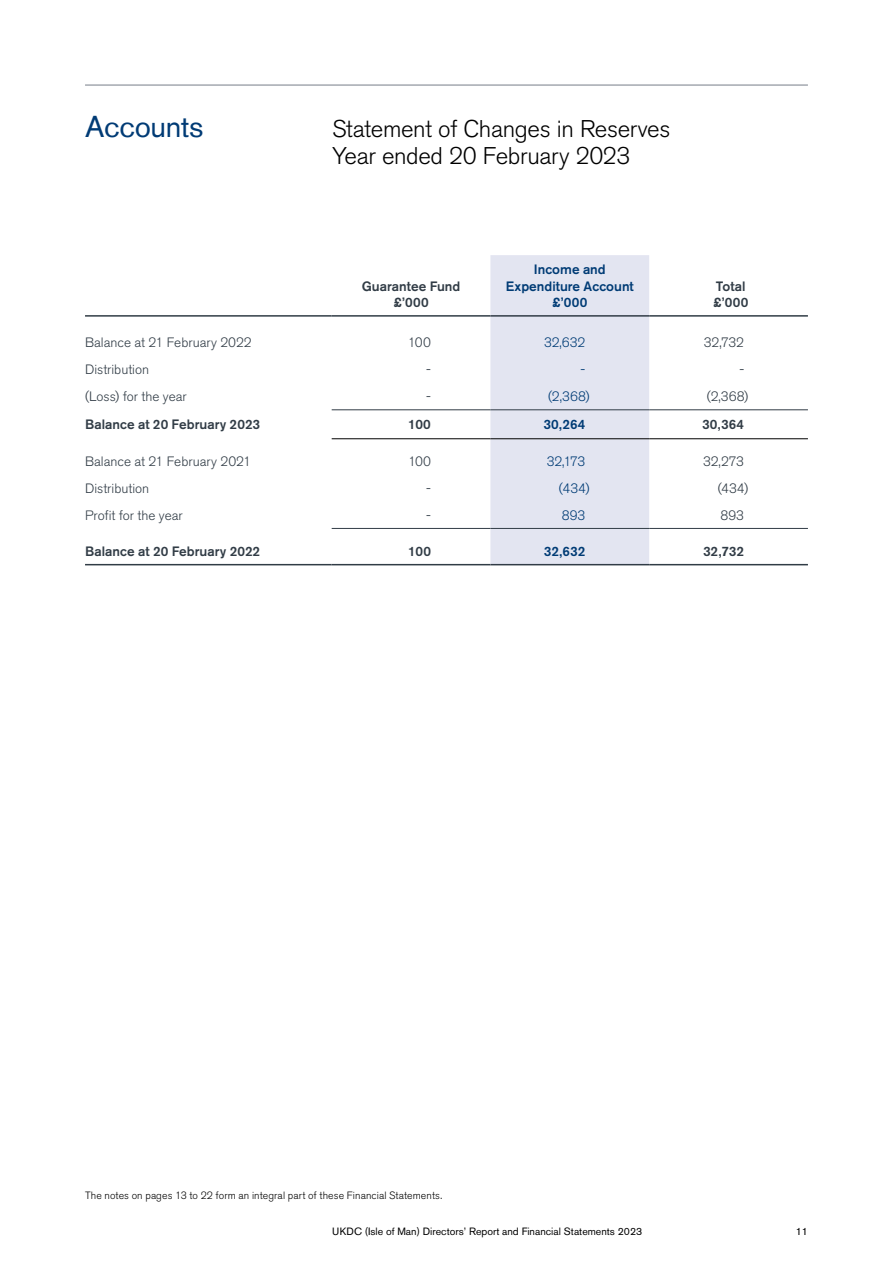
<style>
.page{position:relative;width:893px;height:1263px;background:#fff}
.page>*{position:absolute;margin:0;border:0;box-sizing:border-box;transform-origin:0 0}
.t1{font:30px "Akzidenz Grotesk BE";letter-spacing:-.015em;color:#003b75}
.t2{font:300 24px/27px "Akzidenz Grotesk BE";letter-spacing:-.015em;color:#000}
.t3{font:300 13.5px "Akzidenz Grotesk BE";color:#313c46}
.t4{font:500 13.5px/16.5px "Akzidenz Grotesk BE";letter-spacing:.005em;color:#313c46;text-align:center}
.t5{font:500 13.5px/16.5px "Akzidenz Grotesk BE";letter-spacing:.005em;color:#003b75;text-align:center}
.t6{font:300 13.5px "Akzidenz Grotesk BE";letter-spacing:-.005em;color:#003b75}
.t7{font:300 10.5px "Akzidenz Grotesk BE";letter-spacing:.01em;color:#000}
.t8{font:10.5px "Akzidenz Grotesk BE";color:#000}
</style>
<div class="page">
<hr style="left:85px;top:85px;width:723px;height:1px;background:#777e89">
<div style="left:490px;top:255px;width:159px;height:309px;background:#e3e5f1"></div>
<hr style="left:85px;top:564px;width:247px;height:1px;background:#313c46">
<hr style="left:332px;top:564px;width:158px;height:1px;background:#313c46">
<hr style="left:490px;top:564px;width:159px;height:1px;background:#313c46">
<hr style="left:649px;top:564px;width:159px;height:1px;background:#313c46">
<hr style="left:490px;top:528px;width:159px;height:1px;background:#313c46">
<hr style="left:649px;top:528px;width:159px;height:1px;background:#313c46">
<hr style="left:332px;top:409px;width:158px;height:1px;background:#313c46">
<hr style="left:490px;top:409px;width:159px;height:1px;background:#313c46">
<hr style="left:649px;top:409px;width:159px;height:1px;background:#313c46">
<hr style="left:332px;top:438px;width:158px;height:1px;background:#000">
<hr style="left:490px;top:438px;width:159px;height:1px;background:#000">
<hr style="left:649px;top:438px;width:159px;height:1px;background:#000">
<hr style="left:332px;top:528px;width:158px;height:1px;background:#313c46">
<hr style="left:85px;top:315px;width:247px;height:2px;background:#313c46">
<hr style="left:332px;top:315px;width:158px;height:2px;background:#313c46">
<hr style="left:490px;top:315px;width:159px;height:2px;background:#313c46">
<hr style="left:649px;top:315px;width:159px;height:2px;background:#313c46">
<h1 class="t1" style="left:85px;top:109px;width:120px">Accounts</h1>
<h2 class="t2" style="left:332px;top:116px;width:340px">Statement of Changes in Reserves<br>Year ended 20 February 2023</h2>
<p class="t4" style="left:362px;top:278px;width:100px">Guarantee Fund £’000</p>
<p class="t5" style="left:506px;top:261px;width:130px">Income and<br>Expenditure Account £’000</p>
<p class="t4" style="left:713px;top:278px;width:37px;text-align:left">Total £’000</p>
<p class="t3" style="left:85px;top:335px;width:168px">Balance at 21 February 2022</p>
<p class="t3" style="left:408px;top:335px;width:24px">100</p>
<p class="t6" style="left:544px;top:335px;width:43px">32,632</p>
<p class="t3" style="left:704px;top:335px;width:42px">32,732</p>
<p class="t3" style="left:85px;top:362px;width:66px">Distribution</p>
<p class="t3" style="left:426px;top:362px;width:6px">-</p>
<p class="t6" style="left:581px;top:362px;width:6px">-</p>
<p class="t3" style="left:739px;top:362px;width:6px">-</p>
<p class="t3" style="left:85px;top:389px;width:103px">(Loss) for the year</p>
<p class="t3" style="left:426px;top:389px;width:6px">-</p>
<p class="t6" style="left:548px;top:389px;width:43px">(2,368)</p>
<p class="t3" style="left:707px;top:389px;width:43px">(2,368)</p>
<p class="t4" style="left:85px;top:416px;width:177px">Balance at 20 February 2023</p>
<p class="t4" style="left:408px;top:416px;width:24px">100</p>
<p class="t5" style="left:543px;top:416px;width:44px">30,264</p>
<p class="t4" style="left:702px;top:416px;width:44px">30,364</p>
<p class="t3" style="left:85px;top:454px;width:168px">Balance at 21 February 2021</p>
<p class="t3" style="left:408px;top:454px;width:24px">100</p>
<p class="t6" style="left:547px;top:454px;width:40px">32,173</p>
<p class="t3" style="left:703px;top:454px;width:43px">32,273</p>
<p class="t3" style="left:85px;top:481px;width:66px">Distribution</p>
<p class="t3" style="left:426px;top:481px;width:6px">-</p>
<p class="t6" style="left:559px;top:481px;width:32px">(434)</p>
<p class="t3" style="left:718px;top:481px;width:32px">(434)</p>
<p class="t3" style="left:85px;top:508px;width:99px">Profit for the year</p>
<p class="t3" style="left:426px;top:508px;width:6px">-</p>
<p class="t6" style="left:562px;top:508px;width:25px">893</p>
<p class="t3" style="left:720px;top:508px;width:25px">893</p>
<p class="t4" style="left:85px;top:543px;width:177px">Balance at 20 February 2022</p>
<p class="t4" style="left:408px;top:543px;width:24px">100</p>
<p class="t5" style="left:544px;top:543px;width:43px">32,632</p>
<p class="t4" style="left:703px;top:543px;width:43px">32,732</p>
<p class="t7" style="left:85px;top:1190px;width:359px">The notes on pages 13 to 22 form an integral part of these Financial Statements.</p>
<p class="t8" style="left:332px;top:1225px;width:312px">UKDC (Isle of Man) Directors’ Report and Financial Statements 2023</p>
<p class="t8" style="left:796px;top:1225px;width:14px">11</p>
</div>
